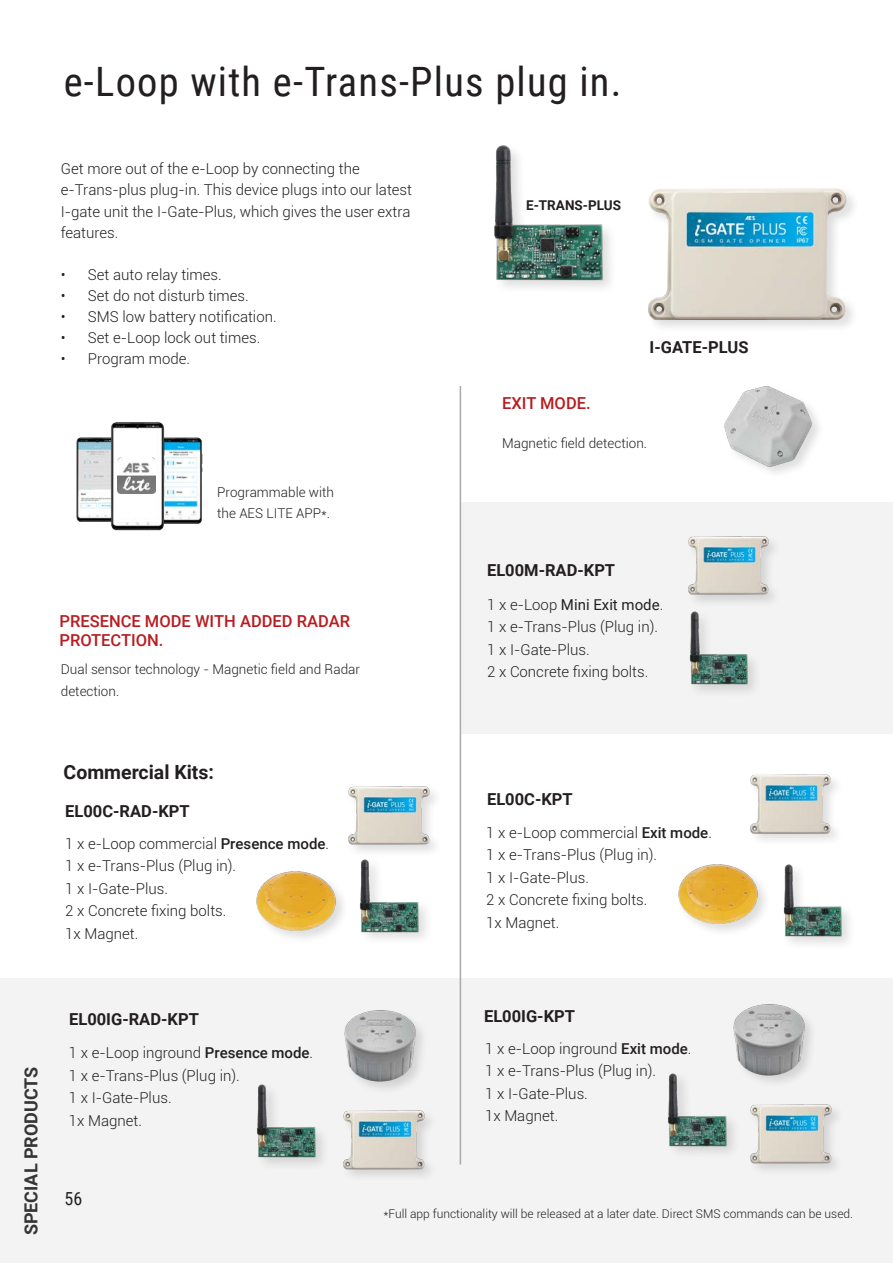
<style>
.page{position:relative;width:893px;height:1263px;background:#fff}
.page>*{position:absolute;margin:0;border:0;box-sizing:border-box;transform-origin:0 0}
.t1{font:40.5px "Roboto Condensed";letter-spacing:.03em;color:#231f20}
.t2{font:700 19.5px "Roboto";color:#231f20}
.t3{font:700 18px "Roboto";color:#363536}
.t4{font:18px "Roboto Condensed";color:#231f20}
.t5{font:700 16.5px "Roboto";color:#231f20}
.t6{font:500 16.5px/19.8px "Roboto";color:#b81c21}
.t7{font:300 15px/21px "Roboto";color:#231f20}
.t8{font:15px "Roboto";color:#231f20}
.t9{font:300 13.5px/22.5px "Roboto";color:#231f20}
.t10{font:700 13.5px "Roboto";color:#231f20}
.t11{font:300 12px "Roboto";color:#231f20}
.s1{font-weight:500}
.s2{font-weight:300}
</style>
<div class="page">
<hr style="left:892px;top:597px;width:1px;height:169px;background:#f3f3f4">
<hr style="left:892px;top:932px;width:1px;height:169px;background:#f3f3f4">
<div style="left:461px;top:502px;width:432px;height:232px;background:#f3f3f4"></div>
<div style="left:0;top:978px;width:893px;height:285px;background:#f3f3f4"></div>
<hr style="left:460px;top:386px;width:1px;height:778px;background:#a8a9ad">
<img style="left:256px;top:871px;width:87px;height:67px">
<img style="left:678px;top:864px;width:86px;height:67px">
<div style="left:358px;top:856px;width:75px;height:90px;background:#231f20;opacity:.15"></div>
<img style="left:358px;top:858px;width:65px;height:79px">
<img style="left:494px;top:145px;width:116px;height:143px">
<img style="left:783px;top:864px;width:64px;height:78px">
<img style="left:689px;top:611px;width:64px;height:78px">
<img style="left:668px;top:1073px;width:63px;height:78px">
<div style="left:255px;top:1082px;width:75px;height:90px;background:#231f20;opacity:.15"></div>
<img style="left:255px;top:1082px;width:65px;height:80px">
<div style="left:347px;top:784px;width:95px;height:74px;background:#fdfdfd"></div>
<img style="left:348px;top:786px;width:86px;height:65px">
<div style="left:748px;top:773px;width:96px;height:73px;background:#231f20;opacity:.15"></div>
<img style="left:748px;top:773px;width:88px;height:64px">
<img style="left:688px;top:536px;width:86px;height:66px">
<img style="left:750px;top:1104px;width:86px;height:66px">
<img style="left:343px;top:1110px;width:86px;height:66px">
<div style="left:646px;top:186px;width:214px;height:148px;background:#231f20;opacity:.15"></div>
<img style="left:648px;top:188px;width:204px;height:137px">
<img style="left:169px;top:437px;width:34px;height:87px">
<img style="left:76px;top:437px;width:28px;height:85px">
<img style="left:104px;top:422px;width:65px;height:109px">
<img style="left:117px;top:457px;width:38px;height:37px">
<div style="left:732px;top:1002px;width:86px;height:86px;background:#231f20;opacity:.15"></div>
<img style="left:732px;top:1002px;width:74px;height:76px">
<div style="left:343px;top:1009px;width:86px;height:86px;background:#231f20;opacity:.15"></div>
<img style="left:343px;top:1009px;width:74px;height:76px">
<div style="left:723px;top:385px;width:102px;height:94px;background:#231f20;opacity:.15"></div>
<img style="left:724px;top:386px;width:88px;height:81px">
<p class="t1" style="left:64px;top:53px;width:559px">e-Loop with e-Trans-Plus plug in.</p>
<p class="t7" style="left:61px;top:157px;width:353px">Get more out of the e-Loop by connecting the e-Trans-plus plug-in. This device plugs into our latest</p>
<p class="t7" style="left:61px;top:201px;width:351px">I-gate unit the I-Gate-Plus, which gives the user extra features.</p>
<p class="t7" style="left:61px;top:264px;width:162px">• Set auto relay times.</p>
<p class="t7" style="left:61px;top:285px;width:189px">• Set do not disturb times.</p>
<p class="t7" style="left:61px;top:306px;width:217px">• SMS low battery notification.</p>
<p class="t7" style="left:61px;top:327px;width:201px">• Set e-Loop lock out times.</p>
<p class="t7" style="left:61px;top:348px;width:131px">• Program mode.</p>
<p class="t10" style="left:526px;top:196px;width:96px">E-TRANS-PLUS</p>
<p class="t6" style="left:502px;top:393px;width:90px">EXIT MODE.</p>
<p class="t5" style="left:650px;top:335px;width:100px">I-GATE-PLUS</p>
<p class="t9" style="left:217px;top:481px;width:118px;line-height:21px">Programmable with the AES LITE APP*.</p>
<p class="t6" style="left:60px;top:610px;width:292px">PRESENCE MODE WITH ADDED RADAR<br>PROTECTION.</p>
<p class="t9" style="left:61px;top:657px;width:301px">Dual sensor technology - Magnetic field and Radar detection.</p>
<p class="t2" style="left:64px;top:758px;width:152px">Commercial Kits:</p>
<p class="t5" style="left:65px;top:799px;width:126px">EL00C-RAD-KPT</p>
<p class="t7" style="left:65px;top:832px;width:265px">1 x e-Loop commercial <span class="s1">Presence mode</span>.</p>
<p class="t7" style="left:65px;top:855px;width:172px">1 x e-Trans-Plus (Plug in).</p>
<p class="t7" style="left:65px;top:877px;width:104px">1 x I-Gate-Plus.</p>
<p class="t7" style="left:65px;top:900px;width:163px">2 x Concrete fixing bolts.</p>
<p class="t7" style="left:65px;top:922px;width:75px">1x Magnet.</p>
<p class="t9" style="left:502px;top:432px;width:147px">Magnetic field detection.</p>
<p class="t5" style="left:487px;top:559px;width:130px">EL00M-RAD-KPT</p>
<p class="t8" style="left:487px;top:594px;width:178px"><span class="s2">1 x e-Loop</span> Mini Exit mode<span class="s2">.</span></p>
<p class="t7" style="left:487px;top:616px;width:172px">1 x e-Trans-Plus (Plug in).</p>
<p class="t7" style="left:487px;top:638px;width:104px">1 x I-Gate-Plus.</p>
<p class="t7" style="left:487px;top:661px;width:163px">2 x Concrete fixing bolts.</p>
<p class="t5" style="left:487px;top:788px;width:87px">EL00C-KPT</p>
<p class="t7" style="left:486px;top:821px;width:227px">1 x e-Loop commercial <span class="s1">Exit mode</span>.</p>
<p class="t7" style="left:486px;top:844px;width:172px">1 x e-Trans-Plus (Plug in).</p>
<p class="t7" style="left:486px;top:866px;width:104px">1 x I-Gate-Plus.</p>
<p class="t7" style="left:486px;top:889px;width:163px">2 x Concrete fixing bolts.</p>
<p class="t7" style="left:486px;top:911px;width:75px">1x Magnet.</p>
<p class="t3" style="left:19px;top:1235px;width:170px;rotate:-90deg">SPECIAL PRODUCTS</p>
<p class="t5" style="left:69px;top:1007px;width:131px">EL00IG-RAD-KPT</p>
<p class="t5" style="left:484px;top:1005px;width:92px">EL00IG-KPT</p>
<p class="t7" style="left:69px;top:1042px;width:246px">1 x e-Loop inground <span class="s1">Presence mode</span>.</p>
<p class="t7" style="left:69px;top:1064px;width:172px">1 x e-Trans-Plus (Plug in).</p>
<p class="t7" style="left:69px;top:1087px;width:104px">1 x I-Gate-Plus.</p>
<p class="t7" style="left:69px;top:1109px;width:75px">1x Magnet.</p>
<p class="t4" style="left:65px;top:1186px;width:19px">56</p>
<p class="t7" style="left:485px;top:1037px;width:208px">1 x e-Loop inground <span class="s1">Exit mode</span>.</p>
<p class="t7" style="left:485px;top:1060px;width:172px">1 x e-Trans-Plus (Plug in).</p>
<p class="t7" style="left:485px;top:1082px;width:104px">1 x I-Gate-Plus.</p>
<p class="t7" style="left:485px;top:1105px;width:75px">1x Magnet.</p>
<p class="t11" style="left:383px;top:1205px;width:471px">*Full app functionality will be released at a later date. Direct SMS commands can be used.</p>
</div>
